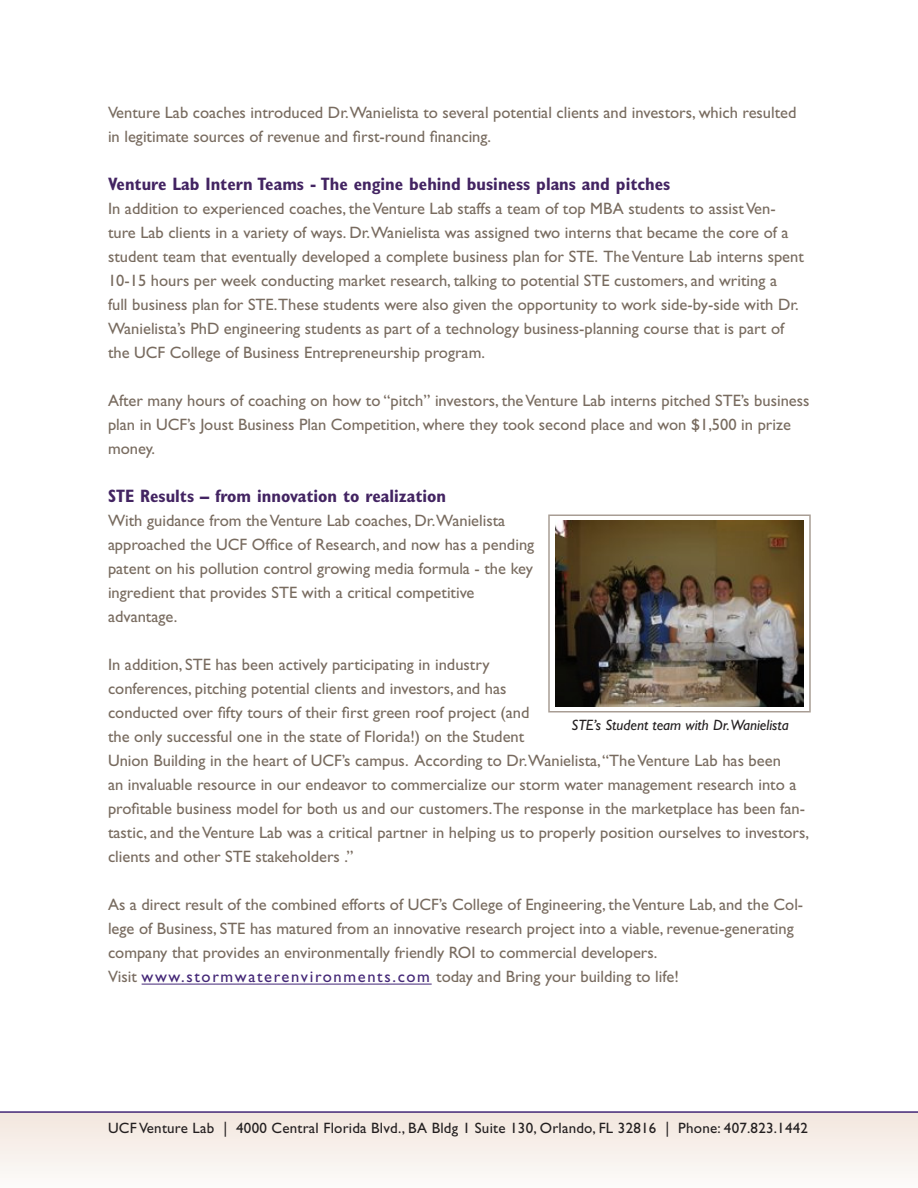
<style>
.page{position:relative;width:918px;height:1188px;background:#fff}
.page>*{position:absolute;margin:0;border:0;box-sizing:border-box;transform-origin:0 0}
.t1{font:700 condensed 18px "Gill Sans";color:#432462}
.t2{font:16.5px/24px "Gill Sans";color:#786b5f}
.t3{font:15px "Gill Sans";letter-spacing:.015em;color:#231f20}
.t4{font:italic 15px "Gill Sans";color:#231f20}
.s1{color:#432676}
</style>
<div class="page">
<hr style="left:142px;top:984px;width:290px;height:1px;background:#432676">
<div style="left:0;top:1112px;width:918px;height:76px;background:linear-gradient(to right,#f7f1ec,#f7f1ec)"></div>
<hr style="left:0;top:1111px;width:918px;height:2px;background:#432676">
<img style="left:556px;top:520px;width:247px;height:187px">
<div style="left:548px;top:514px;width:263px;height:198px;border:2px solid #a89d94"></div>
<p class="t2" style="left:108px;top:101px;width:690px">Venture Lab coaches introduced Dr.Wanielista to several potential clients and investors, which resulted in legitimate sources of revenue and first-round financing.</p>
<p class="t1" style="left:108px;top:174px;width:564px">Venture Lab Intern Teams - The engine behind business plans and pitches</p>
<p class="t2" style="left:108px;top:197px;width:697px">In addition to experienced coaches, the Venture Lab staffs a team of top MBA students to assist Ven&shy;ture Lab clients in a variety of ways. Dr.Wanielista was assigned two interns that became the core of a student team that eventually developed a complete business plan for STE. The Venture Lab interns spent 10-15 hours per week conducting market research, talking to potential STE customers, and writing a<br>full business plan for STE.These students were also given the opportunity to work side-by-side with Dr.<br>Wanielista’s PhD engineering students as part of a technology business-planning course that is part of the UCF College of Business Entrepreneurship program.</p>
<p class="t2" style="left:108px;top:389px;width:703px">After many hours of coaching on how to “pitch” investors, the Venture Lab interns pitched STE’s business plan in UCF’s Joust Business Plan Competition, where they took second place and won $1,500 in prize money.</p>
<p class="t1" style="left:108px;top:486px;width:340px">STE Results – from innovation to realization</p>
<p class="t2" style="left:108px;top:509px;width:428px">With guidance from the Venture Lab coaches, Dr.Wanielista approached the UCF Office of Research, and now has a pending patent on his pollution control growing media formula - the key ingredient that provides STE with a critical competitive advantage.</p>
<p class="t2" style="left:108px;top:653px;width:703px">In addition, STE has been actively participating in industry<br>conferences, pitching potential clients and investors, and has<br>conducted over fifty tours of their first green roof project (and<br>the only successful one in the state of Florida!) on the Student<br>Union Building in the heart of UCF’s campus. According to Dr.Wanielista, “The Venture Lab has been<br>an invaluable resource in our endeavor to commercialize our storm water management research into a profitable business model for both us and our customers.The response in the marketplace has been fan&shy;tastic, and the Venture Lab was a critical partner in helping us to properly position ourselves to investors, clients and other STE stakeholders .”</p>
<p class="t2" style="left:108px;top:893px;width:697px">As a direct result of the combined efforts of UCF’s College of Engineering, the Venture Lab, and the Col&shy;lege of Business, STE has matured from an innovative research project into a viable, revenue-generating company that provides an environmentally friendly ROI to commercial developers.</p>
<p class="t2" style="left:108px;top:965px;width:572px">Visit <span class="s1">www.stormwaterenvironments.com</span> today and Bring your building to life!</p>
<p class="t4" style="left:571px;top:717px;width:219px">STE’s Student team with Dr.Wanielista</p>
<p class="t3" style="left:108px;top:1120px;width:701px">UCF Venture Lab | 4000 Central Florida Blvd., BA Bldg 1 Suite 130, Orlando, FL 32816 | Phone: 407.823.1442</p>
</div>
